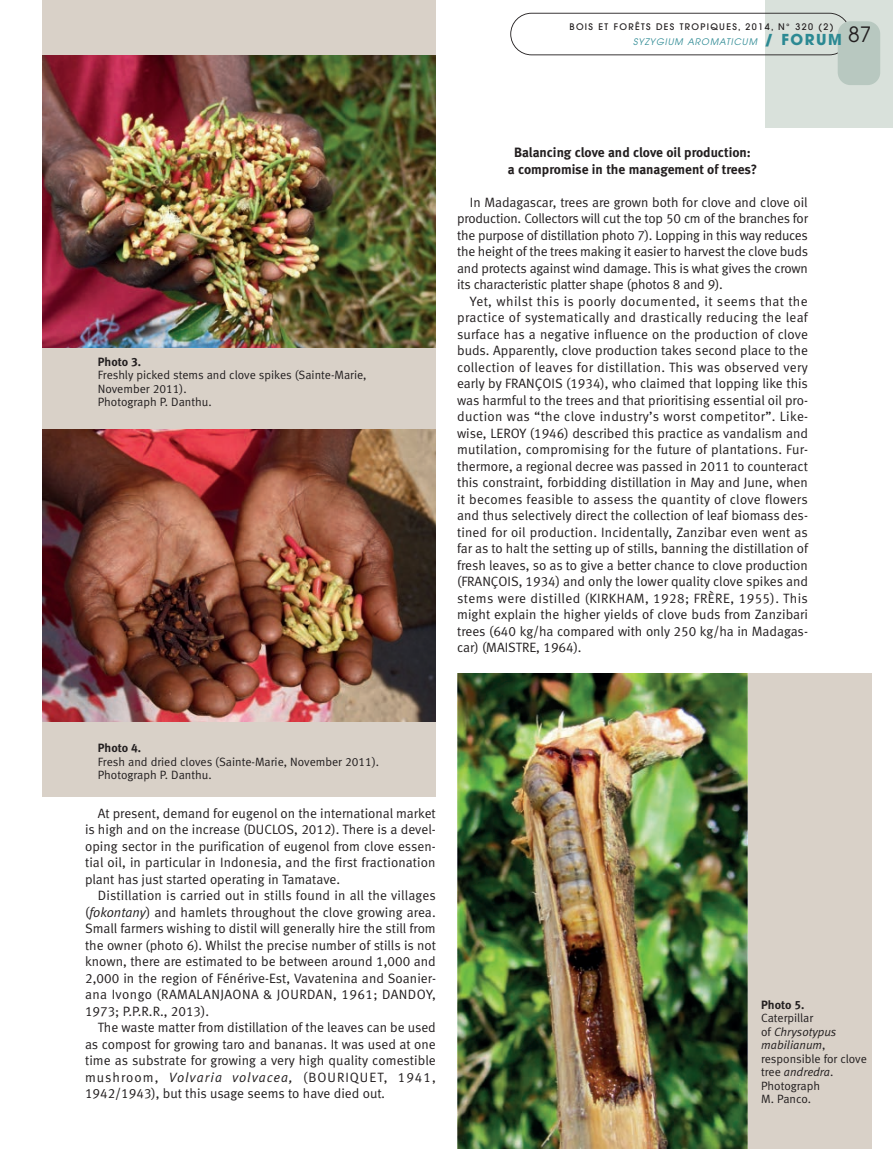
<style>
.page{position:relative;width:893px;height:1149px;background:#fff}
.page>*{position:absolute;margin:0;border:0;box-sizing:border-box;transform-origin:0 0}
.t1{font:13.5px/16.5px "Meta Normal LF";color:#231f20;text-align:justify}
.t2{font:13.5px/16.5px "Meta Bold LF";color:#231f20;text-align:center}
.t3{font:12px/13.5px "Meta Normal LF";color:#231f20}
.t4{font:12px "Meta Bold LF";color:#231f20}
.t5{font:500 9px/15.3px "Avant Garde";letter-spacing:.15em;color:#231f20}
.s1{font-weight:400;font-style:italic;color:#2c8993}
.s2{font-weight:700;font-size:15px;color:#2c8993}
.s3{font-style:italic}
</style>
<div class="page">
<div style="left:765px;top:0;width:128px;height:128px;background:#d9e1db"></div>
<svg style="left:510px;top:13px;width:337px;height:42px"></svg>
<div style="left:838px;top:21px;width:42px;height:64px;background:#b8c8c0;border-radius:13px"></div>
<div style="left:43px;top:0;width:393px;height:796px;background:#d9d1c8"></div>
<div style="left:457px;top:673px;width:415px;height:475px;background:#d9d1c8"></div>
<img style="left:43px;top:55px;width:393px;height:292px">
<img style="left:43px;top:429px;width:393px;height:292px">
<img style="left:457px;top:673px;width:290px;height:475px">
<p class="t5" style="left:633px;top:19px;width:240px;text-indent:-64px">BOIS ET FORÊTS DES TROPIQUES, 2014, N° 320 (2)<br><span class="s1">SYZYGIUM AROMATICUM</span> <span class="s2">/ FORUM</span> <sup>87</sup></p>
<p class="t4" style="left:98px;top:354px;width:45px">Photo 3.</p>
<p class="t3" style="left:98px;top:369px;width:270px">Freshly picked stems and clove spikes (Sainte-Marie,<br>November 2011).<br>Photograph P. Danthu.</p>
<p class="t2" style="left:508px;top:144px;width:251px">Balancing clove and clove oil production:<br>a compromise in the management of trees?</p>
<p class="t1" style="left:457px;top:195px;width:352px;text-indent:13px">In Madagascar, trees are grown both for clove and clove oil production. Collectors will cut the top 50 cm of the branches for the purpose of distillation photo 7). Lopping in this way reduces the height of the trees making it easier to harvest the clove buds and protects against wind damage. This is what gives the crown its characteristic platter shape (photos 8 and 9).</p>
<p class="t1" style="left:457px;top:294px;width:352px;text-indent:13px">Yet, whilst this is poorly documented, it seems that the practice of systematically and drastically reducing the leaf surface has a negative influence on the production of clove buds. Apparently, clove production takes second place to the collection of leaves for distillation. This was observed very early by FRANÇOIS (1934), who claimed that lopping like this was harmful to the trees and that prioritising essential oil pro&shy;duction was “the clove industry’s worst competitor”. Like&shy;wise, LEROY (1946) described this practice as vandalism and mutilation, compromising for the future of plantations. Fur&shy;thermore, a regional decree was passed in 2011 to counteract this constraint, forbidding distillation in May and June, when it becomes feasible to assess the quantity of clove flowers and thus selectively direct the collection of leaf biomass des&shy;tined for oil production. Incidentally, Zanzibar even went as far as to halt the setting up of stills, banning the distillation of fresh leaves, so as to give a better chance to clove production (FRANÇOIS, 1934) and only the lower quality clove spikes and stems were distilled (KIRKHAM, 1928; FRÈRE, 1955). This might explain the higher yields of clove buds from Zanzibari trees (640 kg/ha compared with only 250 kg/ha in Madagas&shy;car) (MAISTRE, 1964).</p>
<p class="t4" style="left:98px;top:740px;width:45px">Photo 4.</p>
<p class="t3" style="left:98px;top:755px;width:283px">Fresh and dried cloves (Sainte-Marie, November 2011).<br>Photograph P. Danthu.</p>
<p class="t1" style="left:85px;top:805px;width:352px;text-indent:13px">At present, demand for eugenol on the international market is high and on the increase (DUCLOS, 2012). There is a devel&shy;oping sector in the purification of eugenol from clove essen&shy;tial oil, in particular in Indonesia, and the first fractionation plant has just started operating in Tamatave.</p>
<p class="t1" style="left:85px;top:888px;width:352px;text-indent:13px">Distillation is carried out in stills found in all the villages (<span class="s3">fokontany</span>) and hamlets throughout the clove growing area.<br>Small farmers wishing to distil will generally hire the still from the owner (photo 6). Whilst the precise number of stills is not known, there are estimated to be between around 1,000 and 2,000 in the region of Fénérive-Est, Vavatenina and Soanier&shy;ana Ivongo (RAMALANJAONA &amp; JOURDAN, 1961; DANDOY, 1973; P.P.R.R., 2013).</p>
<p class="t1" style="left:85px;top:1020px;width:352px;text-indent:13px">The waste matter from distillation of the leaves can be used as compost for growing taro and bananas. It was used at one time as substrate for growing a very high quality comestible mushroom, <span class="s3">Volvaria volvacea,</span> (BOURIQUET, 1941, 1942/1943), but this usage seems to have died out<span class="s3">.</span></p>
<p class="t4" style="left:761px;top:997px;width:45px">Photo 5.</p>
<p class="t3" style="left:761px;top:1012px;width:107px">Caterpillar<br>of <span class="s3">Chrysotypus mabilianum</span>, responsible for clove tree <span class="s3">andredra</span>.<br>Photograph<br>M. Panco.</p>
</div>
